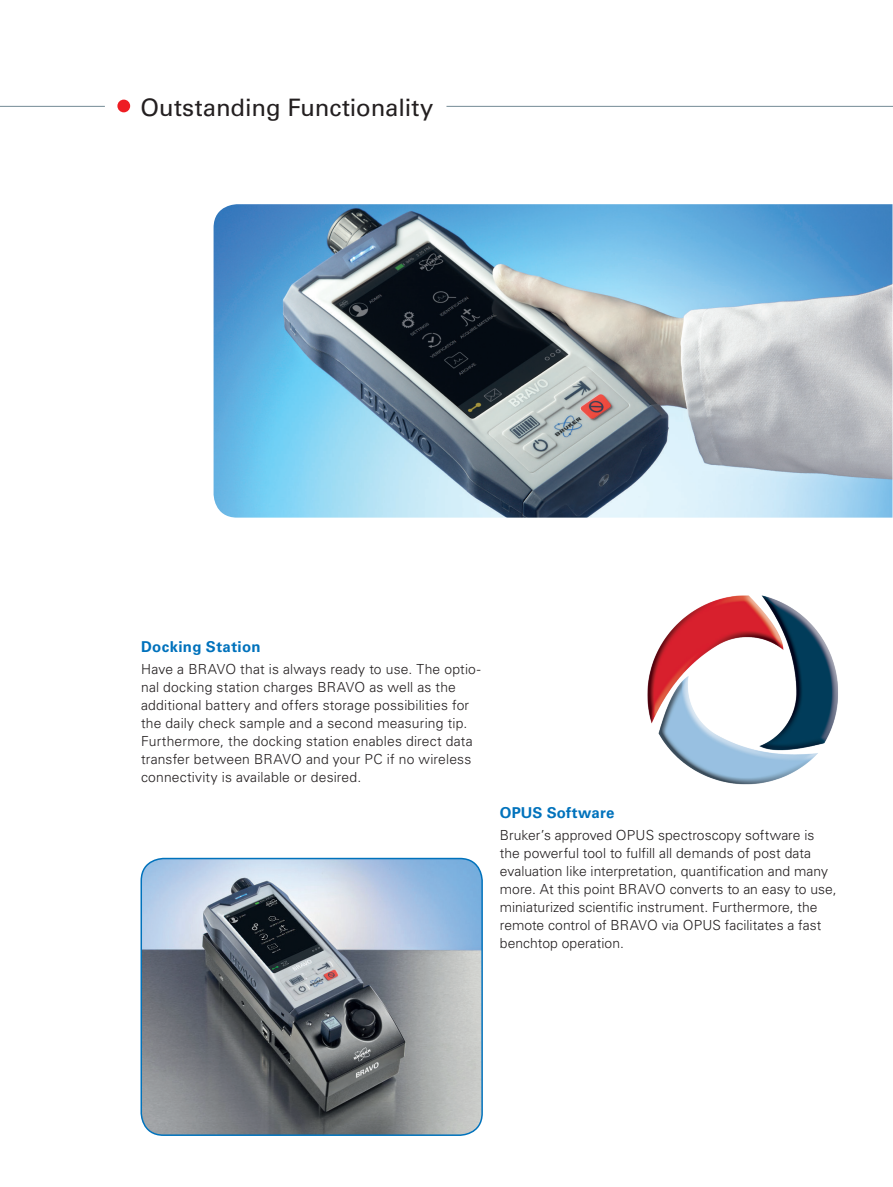
<style>
.page{position:relative;width:893px;height:1187px;background:#fff}
.page>*{position:absolute;margin:0;border:0;box-sizing:border-box;transform-origin:0 0}
.t1{font:24px "Univers";letter-spacing:-.005em;color:#231f20}
.t2{font:700 15px "Univers";letter-spacing:.02em;color:#0072bc}
.t3{font:300 13.8px/18px "Univers";letter-spacing:.01em;color:#231f20}
</style>
<div class="page">
<img style="left:142px;top:860px;width:340px;height:275px">
<div style="left:140px;top:857px;width:343px;height:278px;border:2px solid #0072bc;border-radius:22px"></div>
<hr style="left:0;top:106px;width:105px;height:1px;background:#738a95">
<hr style="left:446px;top:106px;width:447px;height:1px;background:#738a95">
<div style="left:117px;top:100px;width:13px;height:12px;background:#ee1d23;border-radius:50%"></div>
<img style="left:214px;top:204px;width:678px;height:313px">
<img style="left:647px;top:595px;width:191px;height:190px">
<h1 class="t1" style="left:141px;top:93px;width:294px">Outstanding Functionality</h1>
<p class="t2" style="left:141px;top:637px;width:121px">Docking Station</p>
<p class="t3" style="left:141px;top:660px;width:341px">Have a BRAVO that is always ready to use. The optio&shy;nal docking station charges BRAVO as well as the additional battery and offers storage possibilities for the daily check sample and a second measuring tip.<br>Furthermore, the docking station enables direct data transfer between BRAVO and your PC if no wireless connectivity is available or desired.</p>
<p class="t2" style="left:500px;top:804px;width:116px">OPUS Software</p>
<p class="t3" style="left:500px;top:826px;width:338px">Bruker’s approved OPUS spectroscopy software is the powerful tool to fulfill all demands of post data evaluation like interpretation, quantification and many more. At this point BRAVO converts to an easy to use, miniaturized scientific instrument. Furthermore, the remote control of BRAVO via OPUS facilitates a fast benchtop operation.</p>
</div>
